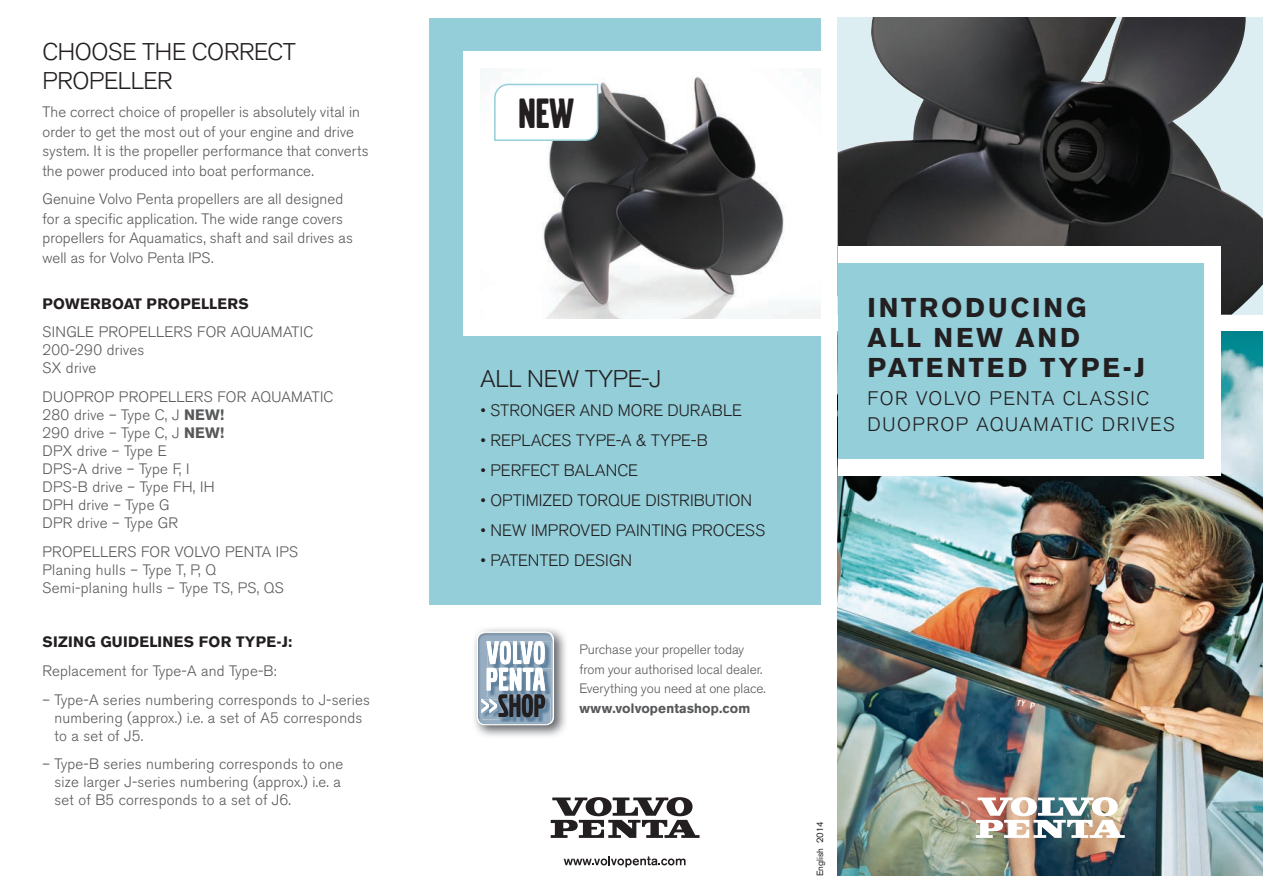
<style>
.page{position:relative;width:1263px;height:893px;background:#fff}
.page>*{position:absolute;margin:0;border:0;box-sizing:border-box;transform-origin:0 0}
.t1{font:44.25px "Volvo Broad Pro";color:#231f20}
.t2{font:700 27px/30px "Volvo Sans Pro";letter-spacing:.105em;color:#231f20}
.t3{font:300 24px/28.5px "Volvo Sans Pro";letter-spacing:-.01em;color:#231f20}
.t4{font:300 19.5px/25.5px "Volvo Sans Pro";letter-spacing:.08em;color:#231f20}
.t5{font:300 16.5px "Volvo Sans Pro";letter-spacing:.005em;color:#231f20}
.t6{font:300 15px/18px "Volvo Sans Pro";letter-spacing:.015em;color:#57585a}
.t7{font:700 15px "Volvo Sans Pro";letter-spacing:.02em;color:#231f20}
.t8{font:300 13.5px/19.5px "Volvo Sans Pro";letter-spacing:-.005em;color:#57585a}
.t9{font:700 13.5px "Volvo Sans Pro";letter-spacing:.01em;color:#57585a}
.t10{font:9px "Volvo Sans Pro";color:#231f20}
.s1{font-weight:700}
</style>
<div class="page">
<img style="left:838px;top:332px;width:425px;height:544px">
<img style="left:976px;top:797px;width:149px;height:41px">
<img style="left:838px;top:17px;width:425px;height:298px">
<div style="left:838px;top:247px;width:382px;height:229px;background:#fff"></div>
<div style="left:838px;top:264px;width:365px;height:195px;background:#93ced9"></div>
<svg style="left:551px;top:797px;width:148px;height:41px"></svg>
<svg style="left:564px;top:856px;width:121px;height:11px"></svg>
<div style="left:429px;top:18px;width:392px;height:587px;background:#93ced9"></div>
<div style="left:463px;top:51px;width:362px;height:285px;background:#fff"></div>
<img style="left:543px;top:76px;width:278px;height:243px">
<svg style="left:494px;top:83px;width:105px;height:59px"></svg>
<img style="left:474px;top:628px;width:92px;height:108px">
<svg style="left:477px;top:631px;width:77px;height:94px"></svg>
<h3 class="t3" style="left:43px;top:38px;width:254px">CHOOSE THE CORRECT<br>PROPELLER</h3>
<p class="t6" style="left:43px;top:102px;width:327px;line-height:19.5px">The correct choice of propeller is absolutely vital in order to get the most out of your engine and drive system. It is the propeller performance that converts the power produced into boat performance.</p>
<p class="t6" style="left:43px;top:189px;width:312px;line-height:19.5px">Genuine Volvo Penta propellers are all designed for a specific application. The wide range covers propellers for Aquamatics, shaft and sail drives as well as for Volvo Penta IPS.</p>
<p class="t7" style="left:43px;top:294px;width:208px">POWERBOAT PROPELLERS</p>
<p class="t6" style="left:43px;top:323px;width:272px">SINGLE PROPELLERS FOR AQUAMATIC<br>200-290 drives<br>SX drive</p>
<p class="t6" style="left:43px;top:388px;width:292px">DUOPROP PROPELLERS FOR AQUAMATIC<br>280 drive – Type C, J <span class="s1">NEW!<br></span>290 drive – Type C, J <span class="s1">NEW!<br></span>DPX drive – Type E<br>DPS-A drive – Type F, I<br>DPS-B drive – Type FH, IH<br>DPH drive – Type G<br>DPR drive – Type GR</p>
<p class="t6" style="left:43px;top:543px;width:257px">PROPELLERS FOR VOLVO PENTA IPS<br>Planing hulls – Type T, P, Q<br>Semi-planing hulls – Type TS, PS, QS</p>
<p class="t7" style="left:43px;top:633px;width:251px">SIZING GUIDELINES FOR TYPE-J:</p>
<p class="t6" style="left:43px;top:662px;width:236px">Replacement for Type-A and Type-B:</p>
<p class="t6" style="left:55px;top:691px;width:317px;text-indent:-12px">– Type-A series numbering corresponds to J-series numbering (approx.) i.e. a set of A5 corresponds to a set of J5.</p>
<p class="t6" style="left:55px;top:755px;width:290px;text-indent:-12px">– Type-B series numbering corresponds to one size larger J-series numbering (approx.) i.e. a set of B5 corresponds to a set of J6.</p>
<h1 class="t1" style="left:519px;top:92px;width:57px">NEW</h1>
<h3 class="t3" style="left:480px;top:365px;width:182px">ALL NEW TYPE-J</h3>
<p class="t5" style="left:480px;top:401px;width:263px">• STRONGER AND MORE DURABLE</p>
<p class="t5" style="left:480px;top:431px;width:229px">• REPLACES TYPE-A &amp; TYPE-B</p>
<p class="t5" style="left:480px;top:461px;width:159px">• PERFECT BALANCE</p>
<p class="t5" style="left:480px;top:491px;width:273px">• OPTIMIZED TORQUE DISTRIBUTION</p>
<p class="t5" style="left:480px;top:521px;width:286px">• NEW IMPROVED PAINTING PROCESS</p>
<p class="t5" style="left:480px;top:551px;width:153px">• PATENTED DESIGN</p>
<p class="t8" style="left:579px;top:640px;width:188px">Purchase your propeller today from your authorised local dealer.<br>Everything you need at one place.</p>
<p class="t9" style="left:579px;top:700px;width:172px">www.volvopentashop.com</p>
<h2 class="t2" style="left:867px;top:293px;width:279px">INTRODUCING<br>ALL NEW AND<br>PATENTED TYPE-J</h2>
<h3 class="t4" style="left:867px;top:386px;width:309px">FOR VOLVO PENTA CLASSIC<br>DUOPROP AQUAMATIC DRIVES</h3>
<p class="t10" style="left:814px;top:876px;width:56px;rotate:-90deg">English 2014</p>
</div>
